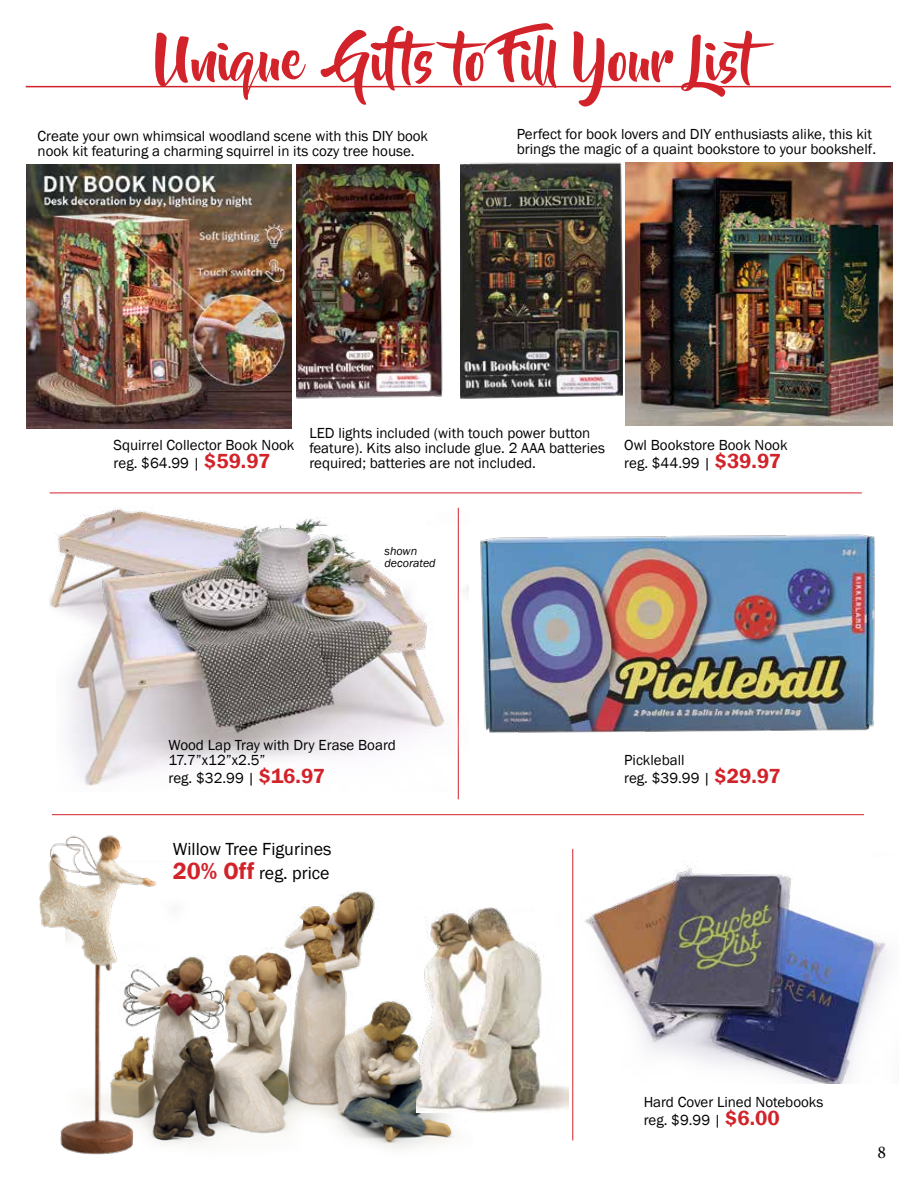
<style>
.page{position:relative;width:918px;height:1188px;background:#fff}
.page>*{position:absolute;margin:0;border:0;box-sizing:border-box;transform-origin:0 0}
.t1{font:54px "Beyond The Mountains";color:#d2232a}
.t2{font:18px/24px "Franklin Gothic";color:#000}
.t3{font:18px "Minion Pro";color:#000}
.t4{font:15px/15px "Franklin Gothic";color:#000}
.t5{font:italic 12px/12px "Franklin Gothic";color:#000}
.s1{font-weight:600;font-size:21px;color:#d2232a}
.s2{font-weight:600;font-size:24px;color:#d2232a}
</style>
<div class="page">
<img style="left:296px;top:165px;width:147px;height:234px">
<img style="left:27px;top:164px;width:265px;height:265px">
<img style="left:201px;top:891px;width:253px;height:258px">
<img style="left:39px;top:814px;width:162px;height:341px">
<hr style="left:26px;top:86px;width:865px;height:1px;background:#d2232a">
<hr style="left:50px;top:493px;width:812px;height:1px;background:#d2232a">
<hr style="left:52px;top:814px;width:812px;height:1px;background:#d2232a">
<hr style="left:458px;top:508px;width:1px;height:291px;background:#d2232a">
<hr style="left:572px;top:849px;width:1px;height:291px;background:#d2232a">
<img style="left:460px;top:162px;width:163px;height:236px">
<img style="left:50px;top:492px;width:255px;height:117px">
<img style="left:480px;top:534px;width:395px;height:199px">
<img style="left:626px;top:162px;width:266px;height:264px">
<img style="left:417px;top:907px;width:151px;height:205px">
<img style="left:56px;top:500px;width:413px;height:292px">
<img style="left:584px;top:865px;width:304px;height:219px">
<h1 class="t1" style="left:156px;top:31px;width:635px">Unique Gifts to Fill Your List</h1>
<p class="t4" style="left:38px;top:129px;width:392px">Create your own whimsical woodland scene with this DIY book nook kit featuring a charming squirrel in its cozy tree house.</p>
<p class="t4" style="left:517px;top:127px;width:361px">Perfect for book lovers and DIY enthusiasts alike, this kit brings the magic of a quaint bookstore to your bookshelf.</p>
<p class="t4" style="left:309px;top:426px;width:297px">LED lights included (with touch power button feature). Kits also include glue. 2 AAA batteries required; batteries are not included.</p>
<p class="t4" style="left:114px;top:436px;width:182px;line-height:18px">Squirrel Collector Book Nook reg. $64.99 | <span class="s1">$59.97</span></p>
<p class="t4" style="left:624px;top:436px;width:165px;line-height:18px">Owl Bookstore Book Nook reg. $44.99 | <span class="s1">$39.97</span></p>
<p class="t5" style="left:384px;top:545px;width:53px">shown decorated</p>
<p class="t4" style="left:168px;top:738px;width:229px">Wood Lap Tray with Dry Erase Board<br>17.7”x12”x2.5”</p>
<p class="t4" style="left:168px;top:771px;width:158px">reg. $32.99 | <span class="s1">$16.97</span></p>
<p class="t2" style="left:173px;top:837px;width:160px">Willow Tree Figurines<br><span class="s2">20% Off</span> reg. price</p>
<p class="t4" style="left:624px;top:751px;width:158px;line-height:18px">Pickleball<br>reg. $39.99 | <span class="s1">$29.97</span></p>
<p class="t4" style="left:644px;top:1093px;width:181px;line-height:18px">Hard Cover Lined Notebooks reg. $9.99 | <span class="s1">$6.00</span></p>
<p class="t3" style="left:878px;top:1140px;width:10px">8</p>
</div>
